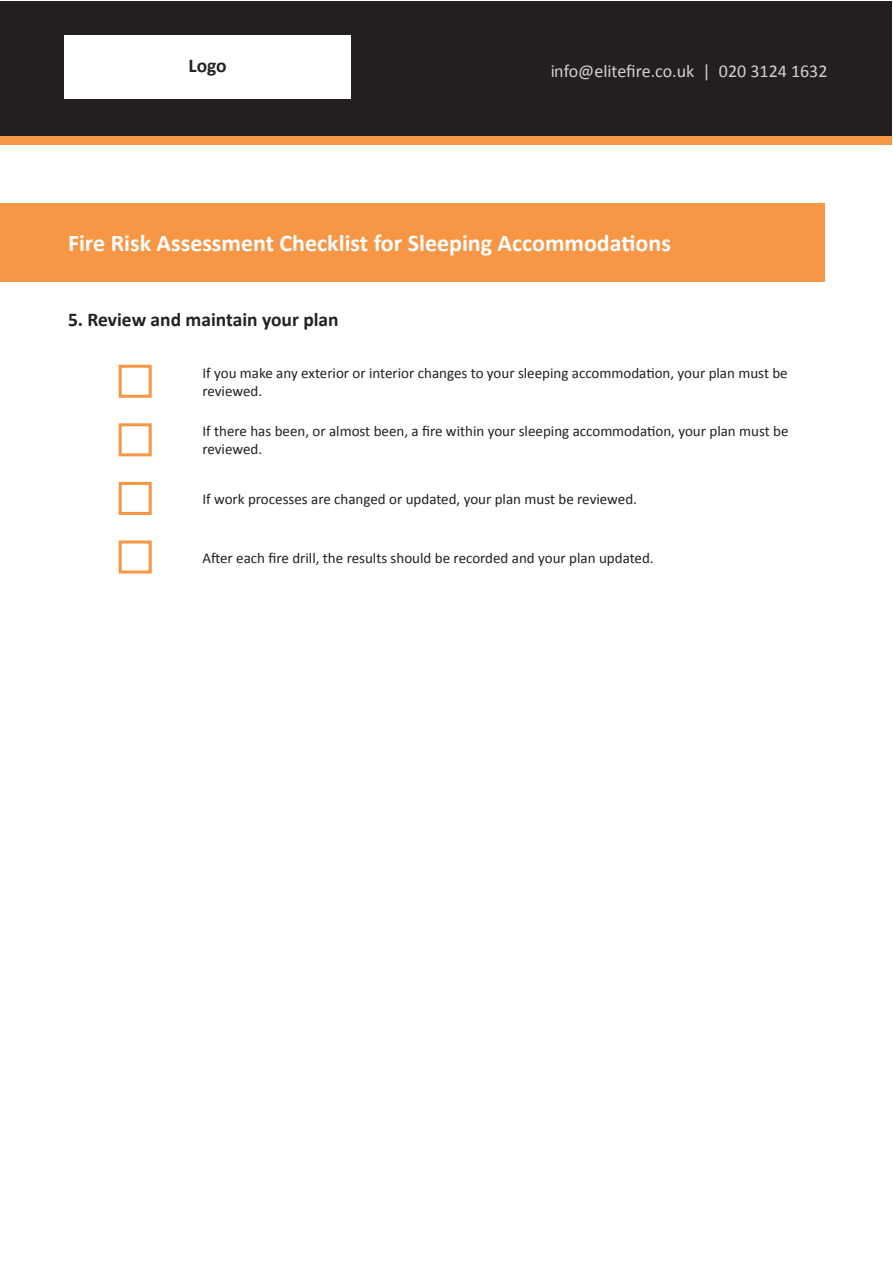
<style>
.page{position:relative;width:893px;height:1263px;background:#fff}
.page>*{position:absolute;margin:0;border:0;box-sizing:border-box;transform-origin:0 0}
.t1{font:700 24px "Calibri";color:#fff}
.t2{font:700 19.5px "Calibri";color:#232222}
.t3{font:18px "Calibri";color:#fff}
.t4{font:15px/18px "Calibri";color:#231f20}
</style>
<div class="page">
<div style="left:119px;top:365px;width:33px;height:33px;border:3px solid #f79645"></div>
<div style="left:119px;top:423px;width:33px;height:33px;border:3px solid #f79645"></div>
<div style="left:119px;top:482px;width:33px;height:33px;border:3px solid #f79645"></div>
<div style="left:119px;top:540px;width:33px;height:33px;border:3px solid #f79645"></div>
<div style="left:0;top:203px;width:825px;height:79px;background:#f79645"></div>
<div style="left:1px;top:1px;width:891px;height:139px;background:#231f20"></div>
<div style="left:1px;top:136px;width:891px;height:9px;background:#f79645"></div>
<div style="left:65px;top:35px;width:286px;height:64px;background:#fff"></div>
<p class="t2" style="left:189px;top:53px;width:40px">Logo</p>
<p class="t3" style="left:550px;top:60px;width:279px">info@elitefire.co.uk | 020 3124 1632</p>
<p class="t1" style="left:68px;top:228px;width:604px">Fire Risk Assessment Checklist for Sleeping Accommodations</p>
<p class="t2" style="left:68px;top:307px;width:272px">5. Review and maintain your plan</p>
<p class="t4" style="left:202px;top:364px;width:587px">If you make any exterior or interior changes to your sleeping accommodation, your plan must be reviewed.</p>
<p class="t4" style="left:202px;top:422px;width:588px">If there has been, or almost been, a fire within your sleeping accommodation, your plan must be reviewed.</p>
<p class="t4" style="left:202px;top:490px;width:436px">If work processes are changed or updated, your plan must be reviewed.</p>
<p class="t4" style="left:202px;top:549px;width:453px">After each fire drill, the results should be recorded and your plan updated.</p>
</div>
